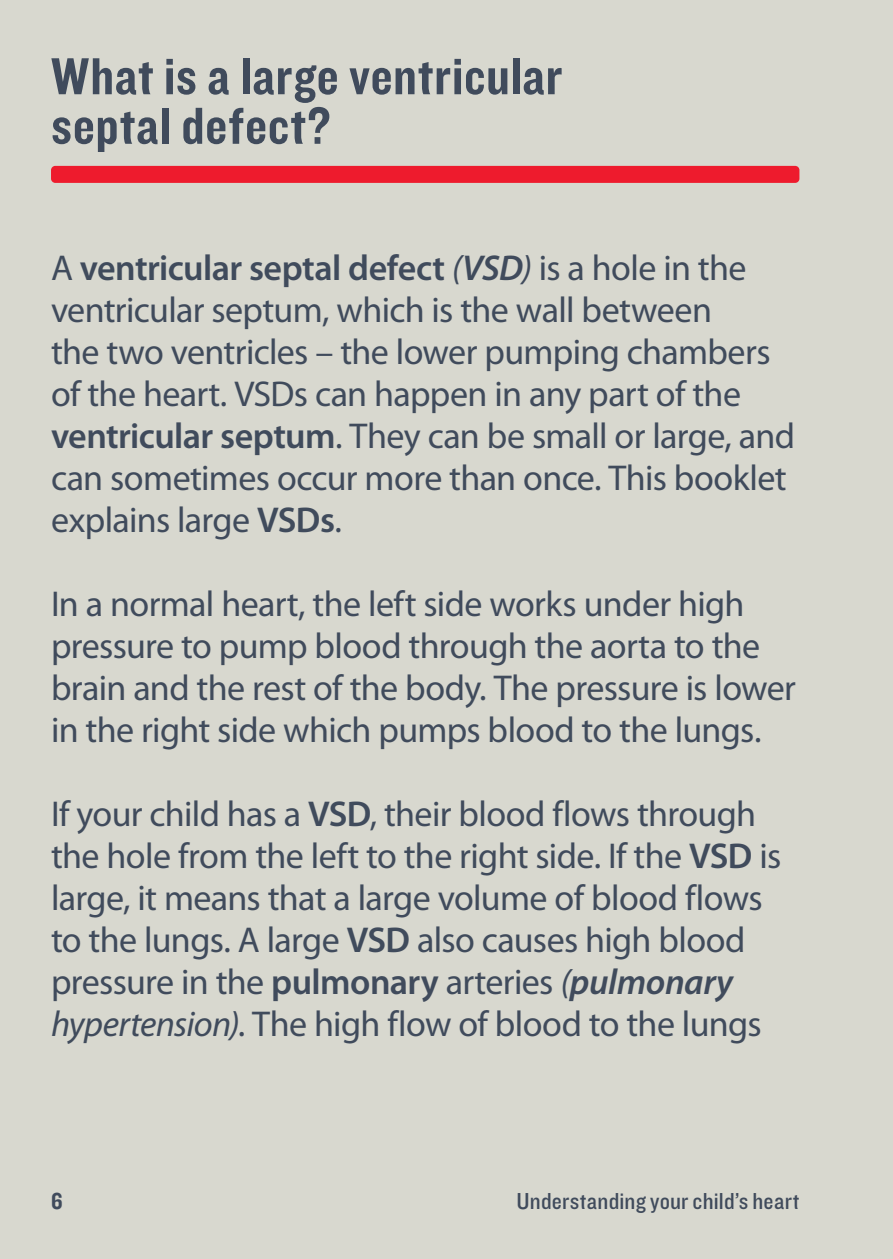
<style>
.page{position:relative;width:893px;height:1259px;background:#d8d8cf}
.page>*{position:absolute;margin:0;border:0;box-sizing:border-box;transform-origin:0 0}
.t1{font:54px/49.5px "Knockout 50 Welterweight";letter-spacing:.015em;color:#404b5c}
.t2{font:36px/42px "Myriad Pro";letter-spacing:-.02em;color:#404b5c}
.t3{font:24px "Knockout 30 Junior Welterwt";letter-spacing:.01em;color:#404b5c}
.t4{font:24px "Knockout 50 Welterweight";color:#404b5c}
.s1{font-weight:600}
.s2{font-style:italic}
.s3{font-weight:600;font-style:italic}
</style>
<div class="page">
<div style="left:51px;top:166px;width:748px;height:17px;background:#ee1b2d;border-radius:4px"></div>
<h1 class="t1" style="left:51px;top:50px;width:513px">What is a large ventricular septal defect?</h1>
<p class="t2" style="left:51px;top:248px;width:746px">A <span class="s1">ventricular septal defect</span> <span class="s2">(</span><span class="s3">VSD</span><span class="s2">)</span> is a hole in the ventricular septum, which is the wall between<br>the two ventricles – the lower pumping chambers of the heart. VSDs can happen in any part of the <span class="s1">ventricular septum</span>. They can be small or large, and can sometimes occur more than once. This booklet explains large <span class="s1">VSDs</span>.</p>
<p class="t2" style="left:51px;top:584px;width:746px">In a normal heart, the left side works under high pressure to pump blood through the aorta to the brain and the rest of the body. The pressure is lower in the right side which pumps blood to the lungs.</p>
<p class="t2" style="left:51px;top:794px;width:732px">If your child has a <span class="s1">VSD</span>, their blood flows through the hole from the left to the right side. If the <span class="s1">VSD</span> is large, it means that a large volume of blood flows to the lungs. A large <span class="s1">VSD</span> also causes high blood pressure in the <span class="s1">pulmonary</span> arteries <span class="s2">(</span><span class="s3">pulmonary </span><span class="s2">hypertension)</span>. The high flow of blood to the lungs</p>
<p class="t4" style="left:51px;top:1185px;width:13px">6</p>
<p class="t3" style="left:517px;top:1185px;width:284px">Understanding your child’s heart</p>
</div>
